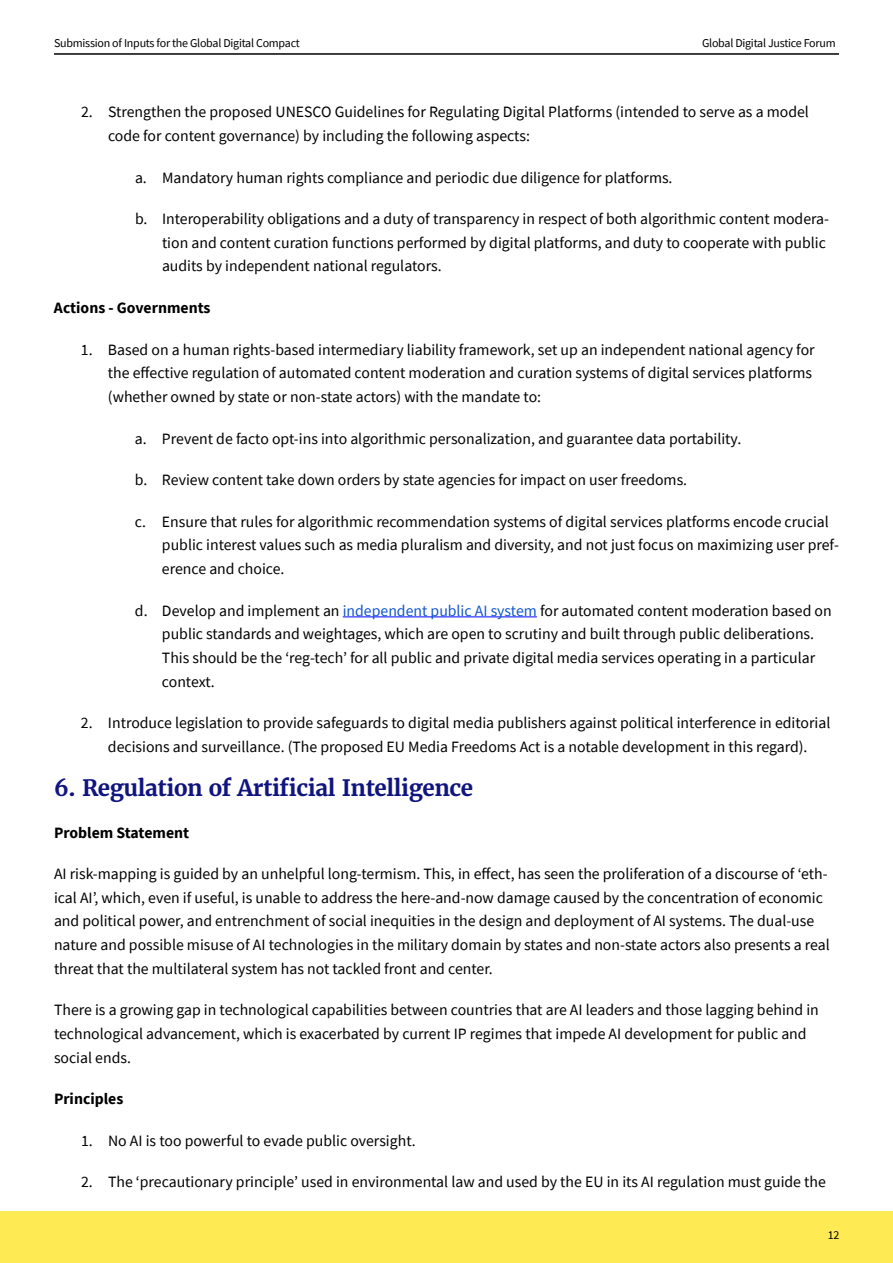
<style>
.page{position:relative;width:893px;height:1263px;background:#fff}
.page>*{position:absolute;margin:0;border:0;box-sizing:border-box;transform-origin:0 0}
.t1{font:700 22.5px "Merriweather";letter-spacing:-.02em;color:#10147e}
.t2{font:15.75px/23.7px "Source Sans Pro";color:#000}
.t3{font:700 15.75px "Source Sans Pro";color:#000}
.t4{font:12px "Source Sans Pro";letter-spacing:-.02em;color:#000}
.s1{color:#15c}
</style>
<div class="page">
<div style="left:0;top:1211px;width:893px;height:52px;background:#feea52"></div>
<hr style="left:54px;top:53px;width:785px;height:2px;background:#000">
<hr style="left:343px;top:616px;width:194px;height:1px;background:#00f">
<p class="t4" style="left:54px;top:35px;width:247px">Submission of Inputs for the Global Digital Compact</p>
<p class="t4" style="left:702px;top:35px;width:135px">Global Digital Justice Forum</p>
<p class="t2" style="left:108px;top:100px;width:702px;text-indent:-27px">2. Strengthen the proposed UNESCO Guidelines for Regulating Digital Platforms (intended to serve as a model code for content governance) by including the following aspects:</p>
<p class="t2" style="left:135px;top:165px;width:539px">a. Mandatory human rights compliance and periodic due diligence for platforms.</p>
<p class="t2" style="left:162px;top:207px;width:669px;text-indent:-27px">b. Interoperability obligations and a duty of transparency in respect of both algorithmic content modera&shy;tion and content curation functions performed by digital platforms, and duty to cooperate with public audits by independent national regulators.</p>
<p class="t3" style="left:54px;top:297px;width:158px">Actions - Governments</p>
<p class="t2" style="left:108px;top:337px;width:708px;text-indent:-27px">1. Based on a human rights-based intermediary liability framework, set up an independent national agency for the effective regulation of automated content moderation and curation systems of digital services platforms (whether owned by state or non-state actors) with the mandate to:</p>
<p class="t2" style="left:135px;top:426px;width:608px">a. Prevent de facto opt-ins into algorithmic personalization, and guarantee data portability.</p>
<p class="t2" style="left:135px;top:468px;width:554px">b. Review content take down orders by state agencies for impact on user freedoms.</p>
<p class="t2" style="left:162px;top:510px;width:678px;text-indent:-27px">c. Ensure that rules for algorithmic recommendation systems of digital services platforms encode crucial public interest values such as media pluralism and diversity, and not just focus on maximizing user pref&shy;erence and choice.</p>
<p class="t2" style="left:162px;top:598px;width:671px;text-indent:-27px">d. Develop and implement an <span class="s1">independent public AI system</span> for automated content moderation based on public standards and weightages, which are open to scrutiny and built through public deliberations.<br>This should be the ‘reg-tech’ for all public and private digital media services operating in a particular context.</p>
<p class="t2" style="left:81px;top:711px;width:751px;text-align:center">2. Introduce legislation to provide safeguards to digital media publishers against political interference in editorial decisions and surveillance. (The proposed EU Media Freedoms Act is a notable development in this regard).</p>
<h1 class="t1" style="left:54px;top:774px;width:421px">6. Regulation of Artificial Intelligence</h1>
<p class="t3" style="left:54px;top:822px;width:137px">Problem Statement</p>
<p class="t2" style="left:54px;top:862px;width:777px">AI risk-mapping is guided by an unhelpful long-termism. This, in effect, has seen the proliferation of a discourse of ‘eth&shy;ical AI’, which, even if useful, is unable to address the here-and-now damage caused by the concentration of economic and political power, and entrenchment of social inequities in the design and deployment of AI systems. The dual-use nature and possible misuse of AI technologies in the military domain by states and non-state actors also presents a real threat that the multilateral system has not tackled front and center.</p>
<p class="t2" style="left:54px;top:998px;width:766px">There is a growing gap in technological capabilities between countries that are AI leaders and those lagging behind in technological advancement, which is exacerbated by current IP regimes that impede AI development for public and social ends.</p>
<p class="t3" style="left:54px;top:1088px;width:71px">Principles</p>
<p class="t2" style="left:81px;top:1128px;width:336px">1. No AI is too powerful to evade public oversight.</p>
<p class="t2" style="left:81px;top:1170px;width:746px">2. The ‘precautionary principle’ used in environmental law and used by the EU in its AI regulation must guide the</p>
<p class="t4" style="left:828px;top:1228px;width:13px">12</p>
</div>
